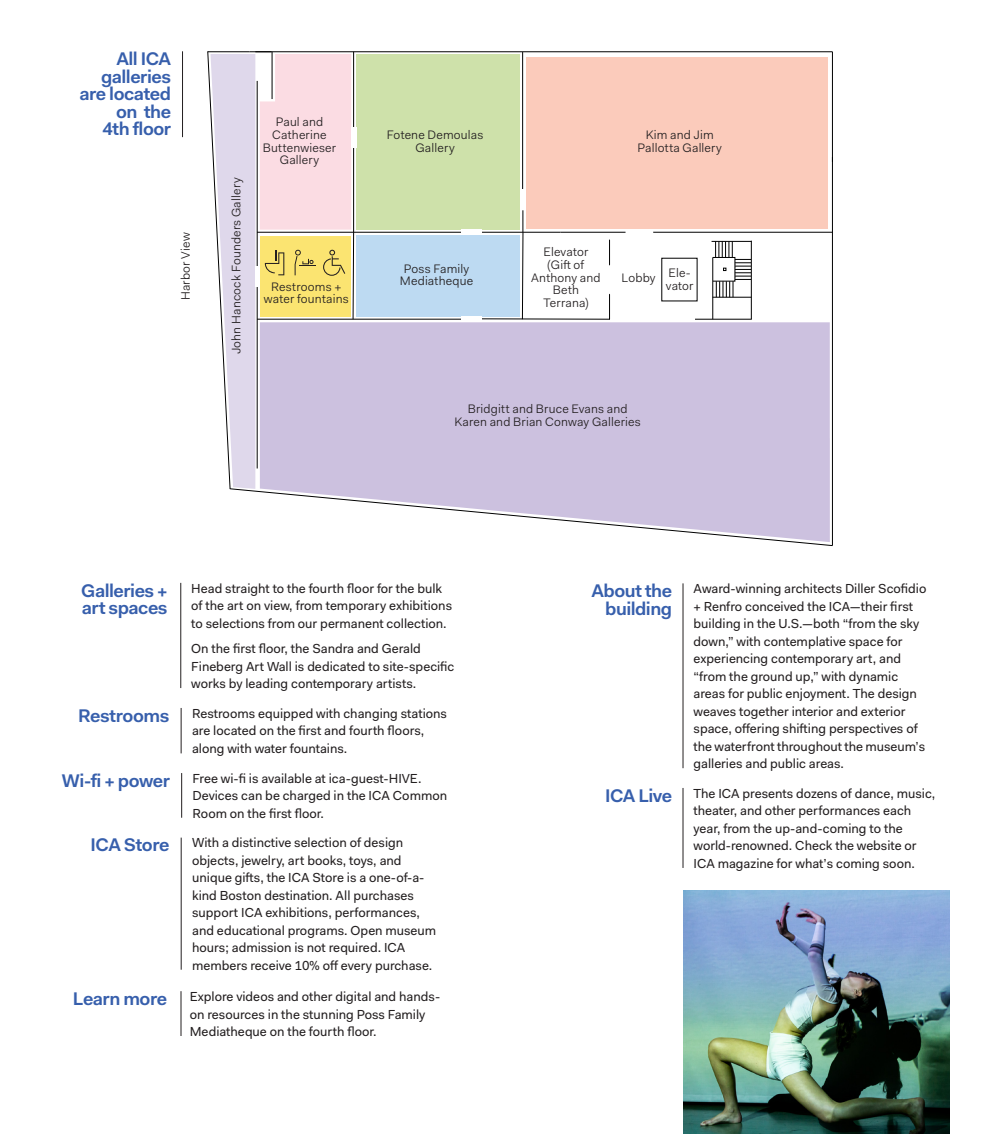
<style>
.page{position:relative;width:1008px;height:1134px;background:#fff}
.page>*{position:absolute;margin:0;border:0;box-sizing:border-box;transform-origin:0 0}
.t1{font:600 18.38px/17.5px "Fakt Pro";letter-spacing:-.025em;color:#375fac;text-align:right}
.t2{font:13.12px/17.5px "Fakt Pro";color:#231f20}
.t3{font:12.42px/12.6px "Fakt Pro Blond";letter-spacing:.015em;color:#231f20;text-align:center}
</style>
<div class="page">
<svg style="left:207px;top:51px;width:626px;height:495px"></svg>
<hr style="left:181px;top:708px;width:1px;height:45px;background:#231f20">
<hr style="left:181px;top:773px;width:1px;height:45px;background:#231f20">
<hr style="left:180px;top:583px;width:1px;height:105px;background:#231f20">
<hr style="left:181px;top:838px;width:1px;height:132px;background:#231f20">
<hr style="left:683px;top:583px;width:1px;height:185px;background:#231f20">
<hr style="left:683px;top:788px;width:1px;height:80px;background:#231f20">
<hr style="left:181px;top:991px;width:1px;height:45px;background:#231f20">
<img style="left:683px;top:890px;width:267px;height:244px">
<hr style="left:182px;top:51px;width:1px;height:86px;background:#231f20">
<p class="t1" style="left:80px;top:50px;width:93px">All ICA galleries are located on the<br>4th floor</p>
<p class="t3" style="left:179px;top:300px;width:69px;rotate:-90deg">Harbor View</p>
<p class="t3" style="left:230px;top:354px;width:178px;rotate:-90deg">John Hancock Founders Gallery</p>
<p class="t3" style="left:263px;top:116px;width:75px">Paul and<br>Catherine<br>Buttenwieser<br>Gallery</p>
<p class="t3" style="left:264px;top:280px;width:86px">Restrooms + water fountains</p>
<p class="t3" style="left:387px;top:128px;width:98px">Fotene Demoulas<br>Gallery</p>
<p class="t3" style="left:404px;top:262px;width:67px">Poss Family</p>
<p class="t3" style="left:400px;top:275px;width:75px">Mediatheque</p>
<p class="t3" style="left:638px;top:128px;width:86px">Kim and Jim<br>Pallotta Gallery</p>
<p class="t3" style="left:544px;top:246px;width:46px">Elevator</p>
<p class="t3" style="left:531px;top:258px;width:71px">(Gift of<br>Anthony and<br>Beth</p>
<p class="t3" style="left:543px;top:296px;width:47px">Terrana)</p>
<p class="t3" style="left:622px;top:271px;width:36px">Lobby</p>
<p class="t3" style="left:666px;top:266px;width:29px;text-align:left">Ele&shy;vator</p>
<p class="t3" style="left:454px;top:402px;width:188px">Bridgitt and Bruce Evans and<br>Karen and Brian Conway Galleries</p>
<p class="t1" style="left:81px;top:581px;width:88px;text-align:left">Galleries + art spaces</p>
<p class="t2" style="left:191px;top:579px;width:262px">Head straight to the fourth floor for the bulk of the art on view, from temporary exhibitions to selections from our permanent collection.</p>
<p class="t2" style="left:191px;top:640px;width:265px">On the first floor, the Sandra and Gerald<br>Fineberg Art Wall is dedicated to site-specific works by leading contemporary artists.</p>
<p class="t1" style="left:78px;top:707px;width:93px">Restrooms</p>
<p class="t2" style="left:192px;top:704px;width:256px">Restrooms equipped with changing stations are located on the first and fourth floors, along with water fountains.</p>
<p class="t1" style="left:62px;top:772px;width:110px">Wi-fi + power</p>
<p class="t2" style="left:193px;top:770px;width:256px">Free wi-fi is available at ica-guest-HIVE.<br>Devices can be charged in the ICA Common<br>Room on the first floor.</p>
<p class="t1" style="left:91px;top:836px;width:80px">ICA Store</p>
<p class="t2" style="left:192px;top:834px;width:246px">With a distinctive selection of design objects, jewelry, art books, toys, and unique gifts, the ICA Store is a one-of-a&shy;kind Boston destination. All purchases support ICA exhibitions, performances, and educational programs. Open museum hours; admission is not required. ICA members receive 10% off every purchase.</p>
<p class="t1" style="left:73px;top:990px;width:96px">Learn more</p>
<p class="t2" style="left:190px;top:988px;width:252px">Explore videos and other digital and hands&shy;on resources in the stunning Poss Family<br>Mediatheque on the fourth floor.</p>
<p class="t1" style="left:591px;top:582px;width:82px">About the building</p>
<p class="t2" style="left:694px;top:580px;width:234px">Award-winning architects Diller Scofidio + Renfro conceived the ICA—their first building in the U.S.—both “from the sky down,” with contemplative space for experiencing contemporary art, and “from the ground up,” with dynamic areas for public enjoyment. The design weaves together interior and exterior space, offering shifting perspectives of the waterfront throughout the museum’s galleries and public areas.</p>
<p class="t1" style="left:605px;top:787px;width:69px">ICA Live</p>
<p class="t2" style="left:694px;top:784px;width:243px">The ICA presents dozens of dance, music, theater, and other performances each year, from the up-and-coming to the world-renowned. Check the website or ICA magazine for what’s coming soon.</p>
</div>
